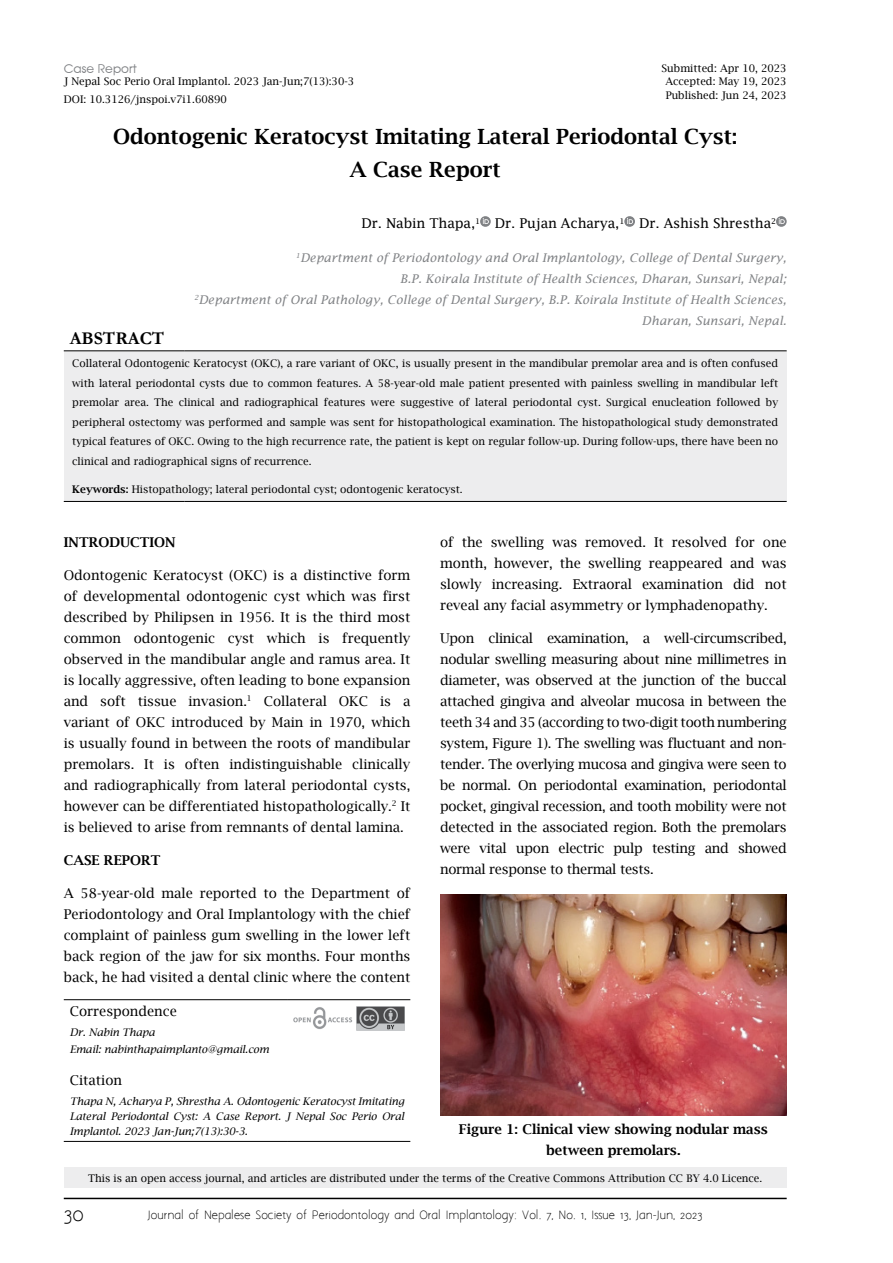
<style>
.page{position:relative;width:893px;height:1263px;background:#fff}
.page>*{position:absolute;margin:0;border:0;box-sizing:border-box;transform-origin:0 0}
.t1{font:600 21px/33px "Lucida Bright";color:#000;text-align:center}
.t2{font:700 18px "Garamond";color:#000}
.t3{font:18px "Aaargh Normal";color:#000}
.t4{font:13.5px/21px "Lucida Bright";color:#000;text-align:justify}
.t5{font:600 13.5px/21px "Lucida Bright";color:#000;text-align:center}
.t6{font:13.5px "Lucida Fax";letter-spacing:-.01em;color:#000}
.t7{font:italic 12px/21px "Lucida Fax";color:#808285;text-align:right}
.t8{font:12px "Advance Normal";color:#808285}
.t9{font:10.5px/19.5px "Lucida Bright";color:#000;text-align:justify}
.t10{font:italic 10.5px/15px "Lucida Bright";color:#000}
.t11{font:10.5px "Aaargh Normal";color:#000}
.s1{font-weight:600}
</style>
<div class="page">
<hr style="left:64px;top:1198px;width:723px;height:1px;background:#000">
<div style="left:64px;top:351px;width:723px;height:150px;background:#ededee"></div>
<hr style="left:64px;top:350px;width:120px;height:1px;background:#000">
<hr style="left:184px;top:350px;width:603px;height:1px;background:#000">
<hr style="left:64px;top:501px;width:120px;height:1px;background:#000">
<hr style="left:184px;top:501px;width:603px;height:1px;background:#000">
<svg style="left:480px;top:216px;width:11px;height:11px"></svg>
<svg style="left:624px;top:216px;width:11px;height:11px"></svg>
<svg style="left:776px;top:216px;width:11px;height:11px"></svg>
<hr style="left:64px;top:999px;width:223px;height:1px;background:#000">
<hr style="left:287px;top:999px;width:123px;height:1px;background:#000">
<hr style="left:64px;top:1141px;width:223px;height:1px;background:#000">
<hr style="left:287px;top:1141px;width:123px;height:1px;background:#000">
<img style="left:293px;top:1007px;width:60px;height:22px">
<img style="left:356px;top:1006px;width:48px;height:24px">
<div style="left:64px;top:1168px;width:723px;height:20px;background:#ededee"></div>
<img style="left:440px;top:894px;width:347px;height:221px">
<p class="t8" style="left:64px;top:61px;width:75px">Case Report</p>
<p class="t9" style="left:64px;top:73px;width:292px;line-height:17.1px">J Nepal Soc Perio Oral Implantol. 2023 Jan-Jun;7(13):30-3<br>DOI: 10.3126/jnspoi.v7i1.60890</p>
<p class="t9" style="left:662px;top:61px;width:127px;line-height:13.5px;text-align:center">Submitted: Apr 10, 2023<br>Accepted: May 19, 2023<br>Published: Jun 24, 2023</p>
<h1 class="t1" style="left:113px;top:120px;width:626px">Odontogenic Keratocyst Imitating Lateral Periodontal Cyst:<br>A Case Report</h1>
<p class="t6" style="left:361px;top:216px;width:416px">Dr. Nabin Thapa,<sup>1</sup> Dr. Pujan Acharya,<sup>1</sup> Dr. Ashish Shrestha<sup>2</sup></p>
<p class="t7" style="left:194px;top:247px;width:594px"><sup>1</sup>Department of Periodontology and Oral Implantology, College of Dental Surgery,<br>B.P. Koirala Institute of Health Sciences, Dharan, Sunsari, Nepal;<br><sup>2</sup>Department of Oral Pathology, College of Dental Surgery, B.P. Koirala Institute of Health Sciences, Dharan, Sunsari, Nepal.</p>
<h2 class="t2" style="left:70px;top:326px;width:96px">ABSTRACT</h2>
<p class="t9" style="left:72px;top:354px;width:707px">Collateral Odontogenic Keratocyst (OKC), a rare variant of OKC, is usually present in the mandibular premolar area and is often confused with lateral periodontal cysts due to common features. A 58-year-old male patient presented with painless swelling in mandibular left premolar area. The clinical and radiographical features were suggestive of lateral periodontal cyst. Surgical enucleation followed by peripheral ostectomy was performed and sample was sent for histopathological examination. The histopathological study demonstrated typical features of OKC. Owing to the high recurrence rate, the patient is kept on regular follow-up. During follow-ups, there have been no clinical and radiographical signs of recurrence.</p>
<p class="t9" style="left:72px;top:479px;width:392px"><span class="s1">Keywords:</span> Histopathology; lateral periodontal cyst; odontogenic keratocyst.</p>
<p class="t5" style="left:64px;top:531px;width:113px">INTRODUCTION</p>
<p class="t4" style="left:64px;top:564px;width:348px">Odontogenic Keratocyst (OKC) is a distinctive form of developmental odontogenic cyst which was first described by Philipsen in 1956. It is the third most common odontogenic cyst which is frequently observed in the mandibular angle and ramus area. It is locally aggressive, often leading to bone expansion and soft tissue invasion.<sup>1</sup> Collateral OKC is a variant of OKC introduced by Main in 1970, which is usually found in between the roots of mandibular premolars. It is often indistinguishable clinically and radiographically from lateral periodontal cysts, however can be differentiated histopathologically.<sup>2</sup> It is believed to arise from remnants of dental lamina.</p>
<p class="t5" style="left:64px;top:849px;width:98px">CASE REPORT</p>
<p class="t4" style="left:64px;top:882px;width:348px">A 58-year-old male reported to the Department of Periodontology and Oral Implantology with the chief complaint of painless gum swelling in the lower left back region of the jaw for six months. Four months back, he had visited a dental clinic where the content</p>
<p class="t4" style="left:70px;top:1001px;width:109px">Correspondence</p>
<p class="t10" style="left:70px;top:1024px;width:201px;line-height:17.1px">Dr. Nabin Thapa<br>Email: nabinthapaimplanto@gmail.com</p>
<p class="t4" style="left:70px;top:1070px;width:54px">Citation</p>
<p class="t10" style="left:70px;top:1094px;width:336px;text-align:justify">Thapa N, Acharya P, Shrestha A. Odontogenic Keratocyst Imitating Lateral Periodontal Cyst: A Case Report. J Nepal Soc Perio Oral Implantol. 2023 Jan-Jun;7(13):30-3.</p>
<p class="t4" style="left:440px;top:531px;width:348px">of the swelling was removed. It resolved for one month, however, the swelling reappeared and was slowly increasing. Extraoral examination did not reveal any facial asymmetry or lymphadenopathy.</p>
<p class="t4" style="left:440px;top:628px;width:348px">Upon clinical examination, a well-circumscribed, nodular swelling measuring about nine millimetres in diameter, was observed at the junction of the buccal attached gingiva and alveolar mucosa in between the teeth 34 and 35 (according to two-digit tooth numbering system, Figure 1). The swelling was fluctuant and non&shy;tender. The overlying mucosa and gingiva were seen to be normal. On periodontal examination, periodontal pocket, gingival recession, and tooth mobility were not detected in the associated region. Both the premolars were vital upon electric pulp testing and showed normal response to thermal tests.</p>
<p class="t5" style="left:459px;top:1119px;width:310px">Figure 1: Clinical view showing nodular mass between premolars.</p>
<p class="t9" style="left:88px;top:1168px;width:675px">This is an open access journal, and articles are distributed under the terms of the Creative Commons Attribution CC BY 4.0 Licence.</p>
<h2 class="t3" style="left:64px;top:1204px;width:22px">30</h2>
<p class="t11" style="left:148px;top:1209px;width:556px">Journal of Nepalese Society of Periodontology and Oral Implantology: Vol. 7, No. 1, Issue 13, Jan-Jun, 2023</p>
</div>
